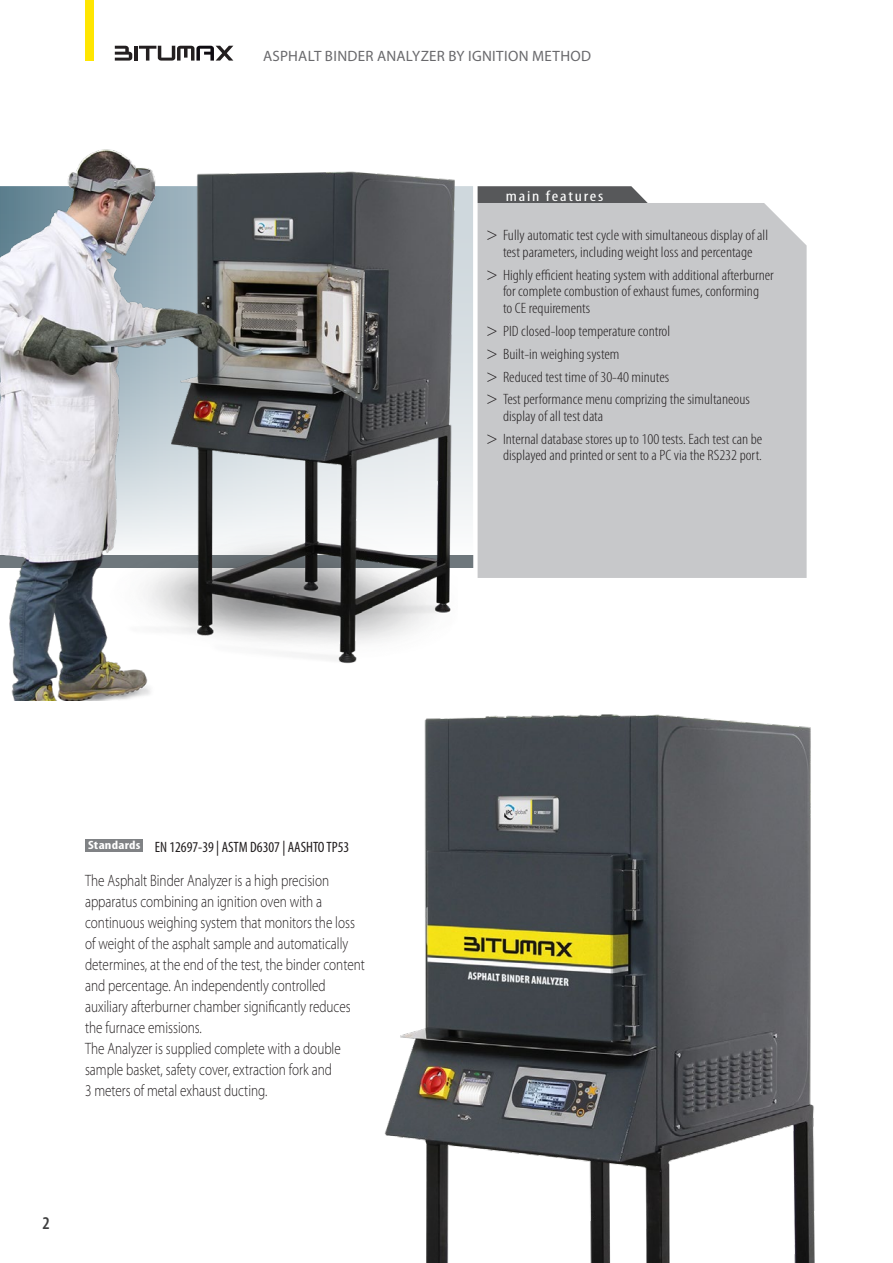
<style>
.page{position:relative;width:893px;height:1263px;background:#fff}
.page>*{position:absolute;margin:0;border:0;box-sizing:border-box;transform-origin:0 0}
.t1{font:600 condensed 18px "Myriad Pro";color:#3e3e3f}
._02_txt_Intro{font:300 16.5px/21px "Myriad Pro";color:#231f20;scale:.8 1}
.t2{font:300 condensed 15px/16.5px "Myriad Pro";color:#231f20;scale:1.1 1}
.t3{font:15px "Myriad Pro";letter-spacing:.025em;color:#69696c}
._01_Standard{font:condensed 15px "Myriad Pro";color:#231f20}
.rossini_CG{font:condensed 15px "Myriad Pro";letter-spacing:.1em;color:#fff;scale:1.2 1}
._01_Tit_Standards{font:700 condensed 12px "Myriad Pro";letter-spacing:.015em;color:#fff;scale:1.2 1}
.s1{font-stretch:normal;font-size:18px}
</style>
<div class="page">
<div style="left:85px;top:0;width:9px;height:61px;background:#ffe601"></div>
<svg style="left:457px;top:186px;width:16px;height:334px;background:#dbe2e5"></svg>
<div style="left:0;top:555px;width:476px;height:12px;background:#6e777c"></div>
<img style="left:0;top:149px;width:457px;height:551px">
<img style="left:384px;top:599px;width:431px;height:664px">
<div style="left:478px;top:203px;width:329px;height:375px;background:#c7c8ca"></div>
<svg style="left:478px;top:186px;width:170px;height:17px;background:#616264"></svg>
<div style="left:86px;top:839px;width:57px;height:12px;background:#808285"></div>
<hr style="left:473px;top:179px;width:4px;height:395px;background:#fff">
<hr style="left:134px;top:46px;width:3px;height:15px;background:#231f20">
<svg style="left:115px;top:46px;width:17px;height:15px"></svg>
<svg style="left:139px;top:46px;width:94px;height:15px"></svg>
<p class="t3" style="left:263px;top:47px;width:330px">ASPHALT BINDER ANALYZER BY IGNITION METHOD</p>
<p class="rossini_CG" style="left:506px;top:188px;width:83px">main features</p>
<p class="t2" style="left:486px;top:228px;width:258px;text-align:center"><span class="s1">&gt;</span> Fully automatic test cycle with simultaneous display of all test parameters, including weight loss and percentage</p>
<p class="t2" style="left:503px;top:267px;width:248px;text-indent:-17px"><span class="s1">&gt;</span> Highly efficient heating system with additional afterburner for complete combustion of exhaust fumes, conforming<br>to CE requirements</p>
<p class="t2" style="left:486px;top:323px;width:169px"><span class="s1">&gt;</span> PID closed-loop temperature control</p>
<p class="t2" style="left:486px;top:346px;width:123px"><span class="s1">&gt;</span> Built-in weighing system</p>
<p class="t2" style="left:486px;top:369px;width:168px"><span class="s1">&gt;</span> Reduced test time of 30-40 minutes</p>
<p class="t2" style="left:503px;top:391px;width:226px;text-indent:-17px"><span class="s1">&gt;</span> Test performance menu comprizing the simultaneous display of all test data</p>
<p class="t2" style="left:486px;top:431px;width:253px;text-align:right"><span class="s1">&gt;</span> Internal database stores up to 100 tests. Each test can be displayed and printed or sent to a PC via the RS232 port.</p>
<p class="_01_Tit_Standards" style="left:88px;top:839px;width:45px">Standards</p>
<p class="_01_Standard" style="left:155px;top:838px;width:196px">EN 12697-39 | ASTM D6307 | AASHTO TP53</p>
<p class="_02_txt_Intro" style="left:85px;top:870px;width:351px">The Asphalt Binder Analyzer is a high precision apparatus combining an ignition oven with a continuous weighing system that monitors the loss of weight of the asphalt sample and automatically determines, at the end of the test, the binder content and percentage. An independently controlled auxiliary afterburner chamber significantly reduces the furnace emissions.</p>
<p class="_02_txt_Intro" style="left:85px;top:1038px;width:321px">The Analyzer is supplied complete with a double sample basket, safety cover, extraction fork and<br>3 meters of metal exhaust ducting.</p>
<p class="t1" style="left:43px;top:1213px;width:9px">2</p>
</div>
